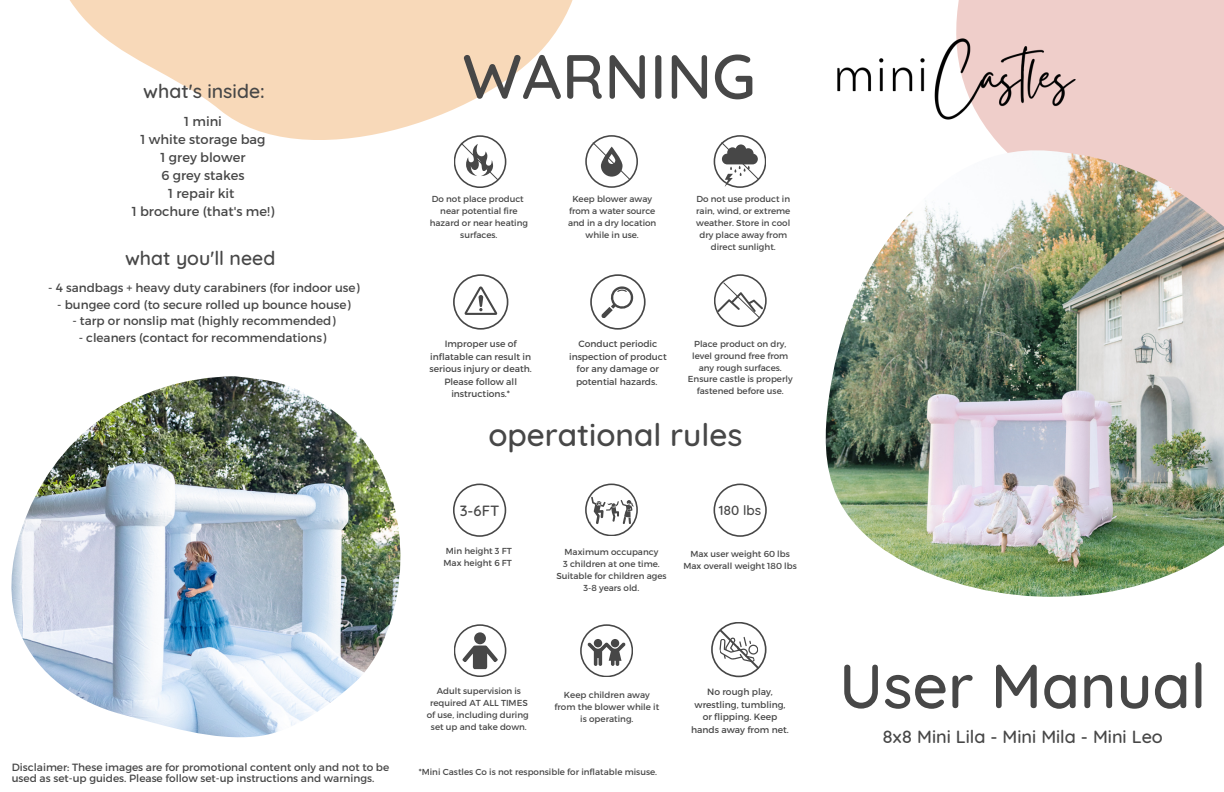
<style>
.page{position:relative;width:1224px;height:792px;background:#fff}
.page>*{position:absolute;margin:0;border:0;box-sizing:border-box;transform-origin:0 0}
.t1{font:500 62.4px "Quicksand";color:#474747}
.t2{font:500 62.1px "Quicksand";color:#474747}
.t3{font:500 31.5px "Quicksand";color:#474747}
.t4{font:500 19.5px "Quicksand";color:#474747}
.t5{font:500 18.1px "Quicksand";color:#474747}
.t6{font:500 15.1px "Quicksand";color:#474747}
.t7{font:500 13.5px "Quicksand";color:#474747}
.t8{font:13px/18px "Montserrat";color:#474747;text-align:center}
.t9{font:12px "Montserrat";color:#474747}
.t10{font:10.5px/11.2px "Montserrat";color:#474747}
.t11{font:9.1px/12.5px "Montserrat";color:#474747;text-align:center}
.t12{font:8.7px/12px "Montserrat";color:#474747;text-align:center}
</style>
<div class="page">
<svg style="left:70px;top:0;width:644px;height:188px"></svg>
<svg style="left:590px;top:274px;width:56px;height:56px"></svg>
<svg style="left:714px;top:135px;width:52px;height:53px"></svg>
<svg style="left:585px;top:484px;width:53px;height:52px"></svg>
<svg style="left:711px;top:622px;width:55px;height:55px"></svg>
<svg style="left:580px;top:624px;width:53px;height:53px"></svg>
<svg style="left:454px;top:624px;width:52px;height:53px"></svg>
<svg style="left:714px;top:274px;width:53px;height:53px"></svg>
<svg style="left:585px;top:135px;width:53px;height:53px"></svg>
<svg style="left:453px;top:484px;width:53px;height:53px"></svg>
<svg style="left:714px;top:484px;width:53px;height:53px"></svg>
<svg style="left:453px;top:274px;width:55px;height:56px"></svg>
<img style="left:11px;top:376px;width:389px;height:362px">
<div style="left:956px;top:0;width:268px;height:141px;background:#efceca"></div>
<img style="left:837px;top:34px;width:244px;height:90px">
<img style="left:826px;top:141px;width:398px;height:456px">
<h3 class="t4" style="left:143px;top:78px;width:123px">what's inside:</h3>
<h3 class="t8" style="left:132px;top:111px;width:144px">1 mini<br>1 white storage bag<br>1 grey blower<br>6 grey stakes<br>1 repair kit<br>1 brochure (that's me!)</h3>
<h3 class="t4" style="left:125px;top:246px;width:152px">what you'll need</h3>
<h3 class="t9" style="left:48px;top:280px;width:313px">- 4 sandbags + heavy duty carabiners (for indoor use)</h3>
<h3 class="t9" style="left:57px;top:297px;width:295px">- bungee cord (to secure rolled up bounce house)</h3>
<h3 class="t9" style="left:72px;top:313px;width:265px">- tarp or nonslip mat (highly recommended)</h3>
<h3 class="t9" style="left:79px;top:330px;width:249px">- cleaners (contact for recommendations)</h3>
<h1 class="t1" style="left:463px;top:36px;width:295px">WARNING</h1>
<p class="t12" style="left:430px;top:193px;width:100px">Do not place product near potential fire hazard or near heating surfaces.</p>
<p class="t11" style="left:430px;top:337px;width:104px">Improper use of inflatable can result in serious injury or death.<br>Please follow all instructions.*</p>
<p class="t12" style="left:568px;top:193px;width:90px">Keep blower away from a water source and in a dry location while in use.</p>
<p class="t12" style="left:696px;top:193px;width:96px">Do not use product in rain, wind, or extreme weather. Store in cool dry place away from direct sunlight.</p>
<p class="t11" style="left:569px;top:337px;width:99px">Conduct periodic inspection of product for any damage or potential hazards.</p>
<p class="t12" style="left:688px;top:337px;width:106px">Place product on dry, level ground free from any rough surfaces.<br>Ensure castle is properly fastened before use.</p>
<h3 class="t3" style="left:488px;top:415px;width:256px">operational rules</h3>
<h3 class="t6" style="left:460px;top:501px;width:41px">3-6FT</h3>
<p class="t12" style="left:444px;top:544px;width:70px;text-align:left">Min height 3 FT<br>Max height 6 FT</p>
<p class="t12" style="left:556px;top:546px;width:112px">Maximum occupancy<br>3 children at one time.<br>Suitable for children ages<br>3-8 years old.</p>
<h3 class="t7" style="left:719px;top:502px;width:44px">180 lbs</h3>
<p class="t12" style="left:683px;top:547px;width:115px">Max user weight 60 lbs<br>Max overall weight 180 lbs</p>
<p class="t10" style="left:12px;top:761px;width:379px">Disclaimer: These images are for promotional content only and not to be used as set-up guides. Please follow set-up instructions and warnings.</p>
<p class="t12" style="left:427px;top:684px;width:103px">Adult supervision is required AT ALL TIMES of use, including during set up and take down.</p>
<p class="t12" style="left:555px;top:688px;width:106px">Keep children away from the blower while it is operating.</p>
<p class="t12" style="left:419px;top:765px;width:240px">*Mini Castles Co is not responsible for inflatable misuse.</p>
<p class="t11" style="left:691px;top:686px;width:99px">No rough play, wrestling, tumbling, or flipping. Keep hands away from net.</p>
<h2 class="t2" style="left:839px;top:646px;width:369px">User Manual</h2>
<h3 class="t5" style="left:883px;top:725px;width:282px">8x8 Mini Lila - Mini Mila - Mini Leo</h3>
</div>
